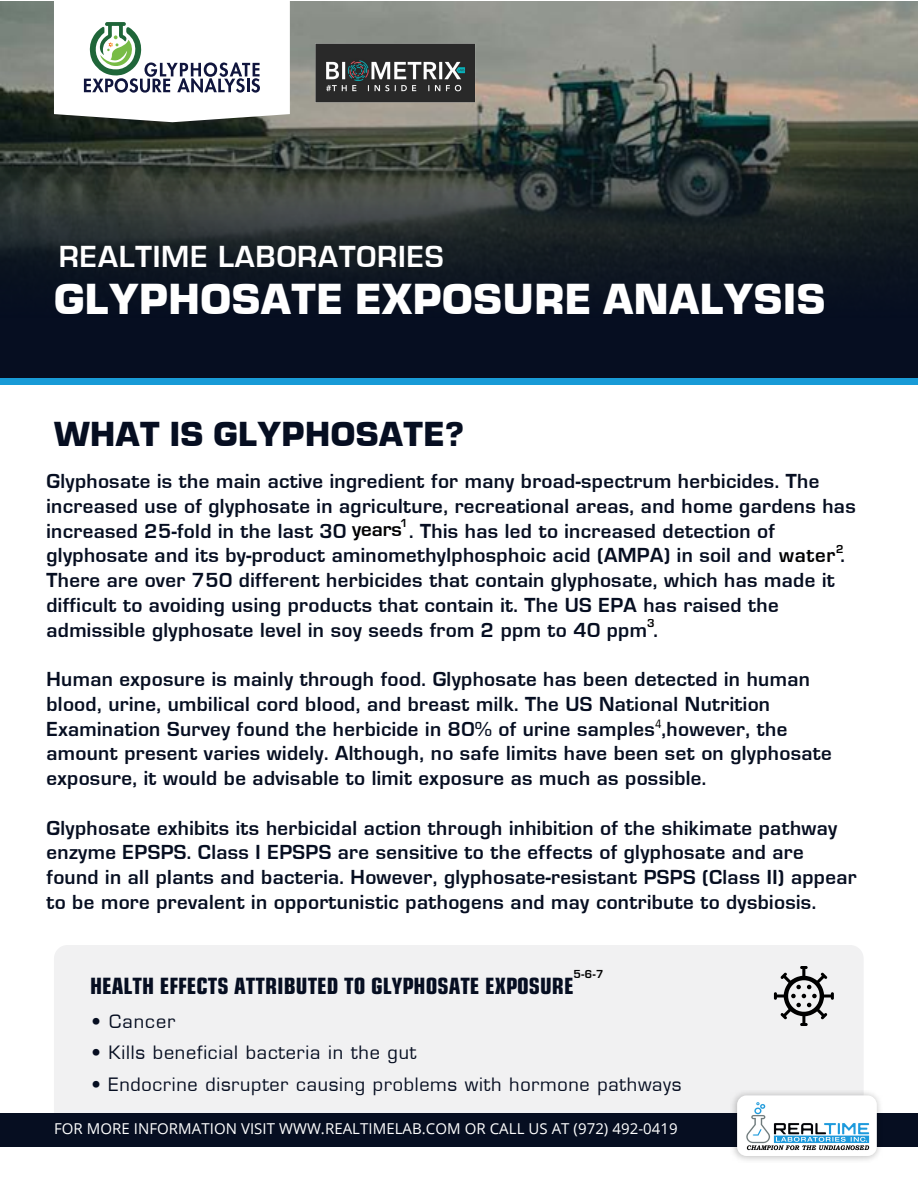
<style>
.page{position:relative;width:918px;height:1188px;background:#fff}
.page>*{position:absolute;margin:0;border:0;box-sizing:border-box;transform-origin:0 0}
.t1{font:900 45px "Eurostile";letter-spacing:.015em;color:#fff}
.t2{font:900 36px "Eurostile";letter-spacing:.015em;color:#060e21}
.t3{font:700 31.5px "Eurostile";letter-spacing:.025em;color:#fff}
.t4{font:700 condensed 22.5px "Eurostile";color:#060e21}
.t5{font:700 21px/24.8px "Eurostile";letter-spacing:.02em;color:#060e21}
.t6{font:500 18px "Eurostile";letter-spacing:.04em;color:#060e21}
.t7{font:15px "Open Sans";letter-spacing:.005em;color:#fff}
.t8{font:700 12px "Eurostile";color:#000}
.t9{font:12px "IBM Plex Sans Cond";color:#000}
.s1{color:#000}
</style>
<div class="page">
<div style="left:0;top:318px;width:918px;height:60px;background:#060e21"></div>
<img style="left:0;top:1px;width:918px;height:317px">
<svg style="left:54px;top:1px;width:206px;height:121px"></svg>
<div style="left:0;top:378px;width:918px;height:7px;background:#189bd7"></div>
<div style="left:54px;top:945px;width:810px;height:189px;background:#f1f1f2;border-radius:13px"></div>
<svg style="left:774px;top:966px;width:60px;height:60px"></svg>
<div style="left:0;top:1113px;width:918px;height:34px;background:#060e21"></div>
<img style="left:737px;top:1095px;width:140px;height:61px;border-radius:9px">
<img style="left:260px;top:1px;width:259px;height:365px">
<h3 class="t3" style="left:59px;top:244px;width:386px">REALTIME LABORATORIES</h3>
<h1 class="t1" style="left:54px;top:284px;width:773px">GLYPHOSATE EXPOSURE ANALYSIS</h1>
<h2 class="t2" style="left:54px;top:422px;width:412px">WHAT IS GLYPHOSATE?</h2>
<p class="t5" style="left:46px;top:470px;width:811px">Glyphosate is the main active ingredient for many broad-spectrum herbicides. The increased use of glyphosate in agriculture, recreational areas, and home gardens has increased 25-fold in the last 30 <span class="s1">years</span><sup>1</sup>. This has led to increased detection of glyphosate and its by-product aminomethylphosphoic acid (AMPA) in soil and <span class="s1">water</span><sup>2</sup>.<br>There are over 750 different herbicides that contain glyphosate, which has made it difficult to avoiding using products that contain it. The US EPA has raised the admissible glyphosate level in soy seeds from 2 ppm to 40 ppm .</p>
<p class="t5" style="left:46px;top:668px;width:787px">Human exposure is mainly through food. Glyphosate has been detected in human blood, urine, umbilical cord blood, and breast milk. The US National Nutrition Examination Survey found the herbicide in 80% of urine samples ,however, the amount present varies widely. Although, no safe limits have been set on glyphosate exposure, it would be advisable to limit exposure as much as possible.</p>
<p class="t5" style="left:46px;top:817px;width:812px">Glyphosate exhibits its herbicidal action through inhibition of the shikimate pathway enzyme EPSPS. Class I EPSPS are sensitive to the effects of glyphosate and are found in all plants and bacteria. However, glyphosate-resistant PSPS (Class II) appear to be more prevalent in opportunistic pathogens and may contribute to dysbiosis.</p>
<p class="t8" style="left:647px;top:618px;width:9px">3</p>
<p class="t9" style="left:655px;top:716px;width:8px">4</p>
<p class="t8" style="left:574px;top:970px;width:31px">5-6-7</p>
<p class="t4" style="left:90px;top:972px;width:485px">HEALTH EFFECTS ATTRIBUTED TO GLYPHOSATE EXPOSURE</p>
<p class="t6" style="left:91px;top:1014px;width:85px">• Cancer</p>
<p class="t6" style="left:91px;top:1046px;width:326px">• Kills beneficial bacteria in the gut</p>
<p class="t6" style="left:91px;top:1077px;width:592px">• Endocrine disrupter causing problems with hormone pathways</p>
<p class="t7" style="left:54px;top:1118px;width:625px">FOR MORE INFORMATION VISIT WWW.REALTIMELAB.COM OR CALL US AT (972) 492-0419</p>
</div>
